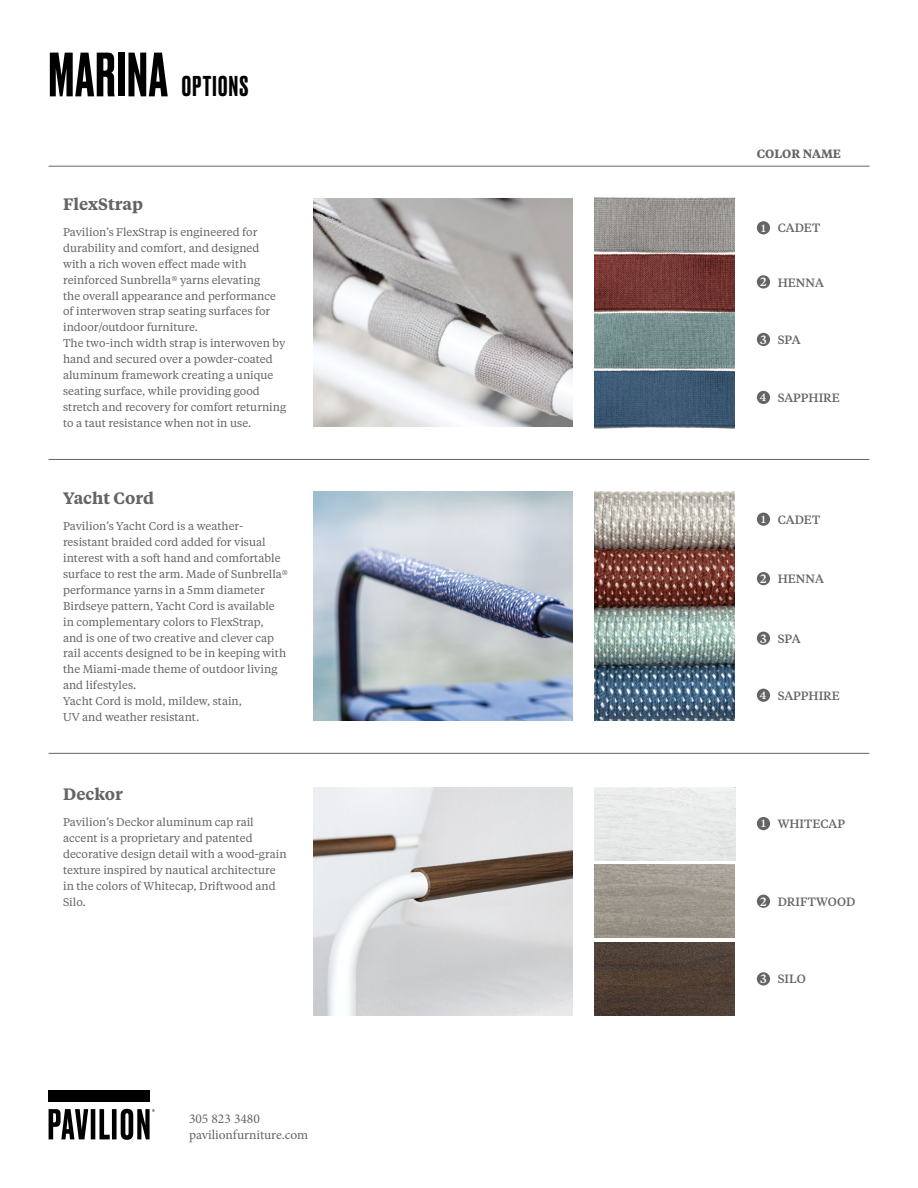
<style>
.page{position:relative;width:918px;height:1188px;background:#fff}
.page>*{position:absolute;margin:0;border:0;box-sizing:border-box;transform-origin:0 0}
.t1{font:500 27px "Druk";letter-spacing:.05em;color:#000}
.t2{font:600 16.5px "Tiempos Text";color:#636466}
.t3{font:13.5px/16.2px "Minion Pro";color:#636466}
.t4{font:500 12px "Tiempos Text";color:#636466}
.t5{font:600 12px "Tiempos Text";color:#636466}
.t6{font:500 12px "Tiempos Text";color:#fff}
.t7{font:11.25px/15.9px "Tiempos Text";color:#636466}
.t8{font:500 10.5px "Tiempos Text";color:#fff}
.s1{font-size:58.8px}
.s2{font-size:10.5px;color:#fff}
.s3{color:#fff}
</style>
<div class="page">
<div style="left:49px;top:1090px;width:101px;height:12px;background:#000"></div>
<svg style="left:49px;top:1109px;width:106px;height:31px"></svg>
<hr style="left:49px;top:459px;width:820px;height:1px;background:#636466">
<hr style="left:49px;top:753px;width:820px;height:1px;background:#636466">
<hr style="left:49px;top:166px;width:820px;height:1px;background:#636466">
<div style="left:757px;top:513px;width:13px;height:13px;background:#636466;border-radius:50%"></div>
<div style="left:757px;top:817px;width:13px;height:13px;background:#636466;border-radius:50%"></div>
<div style="left:757px;top:221px;width:13px;height:13px;background:#636466;border-radius:50%"></div>
<div style="left:757px;top:572px;width:13px;height:13px;background:#636466;border-radius:50%"></div>
<div style="left:757px;top:275px;width:13px;height:14px;background:#636466;border-radius:50%"></div>
<div style="left:757px;top:632px;width:13px;height:13px;background:#636466;border-radius:50%"></div>
<div style="left:757px;top:895px;width:13px;height:13px;background:#636466;border-radius:50%"></div>
<div style="left:757px;top:972px;width:13px;height:14px;background:#636466;border-radius:50%"></div>
<div style="left:757px;top:333px;width:13px;height:13px;background:#636466;border-radius:50%"></div>
<div style="left:757px;top:689px;width:13px;height:13px;background:#636466;border-radius:50%"></div>
<div style="left:757px;top:391px;width:13px;height:13px;background:#636466;border-radius:50%"></div>
<img style="left:314px;top:492px;width:259px;height:228px">
<img style="left:595px;top:492px;width:140px;height:228px">
<img style="left:314px;top:198px;width:259px;height:229px">
<img style="left:595px;top:197px;width:140px;height:232px">
<img style="left:594px;top:865px;width:141px;height:73px">
<img style="left:594px;top:942px;width:141px;height:73px">
<img style="left:314px;top:788px;width:259px;height:228px">
<h1 class="t1" style="left:49px;top:68px;width:201px"><span class="s1">MARINA</span> OPTIONS</h1>
<h2 class="t2" style="left:63px;top:193px;width:82px">FlexStrap</h2>
<p class="t7" style="left:63px;top:224px;width:225px">Pavilion’s FlexStrap is engineered for durability and comfort, and designed<br>with a rich woven effect made with reinforced Sunbrella® yarns elevating<br>the overall appearance and performance of interwoven strap seating surfaces for indoor/outdoor furniture.<br>The two-inch width strap is interwoven by hand and secured over a powder-coated aluminum framework creating a unique seating surface, while providing good stretch and recovery for comfort returning to a taut resistance when not in use.</p>
<h2 class="t2" style="left:63px;top:487px;width:92px">Yacht Cord</h2>
<p class="t7" style="left:63px;top:518px;width:227px">Pavilion’s Yacht Cord is a weather&shy;resistant braided cord added for visual interest with a soft hand and comfortable surface to rest the arm. Made of Sunbrella® performance yarns in a 5mm diameter Birdseye pattern, Yacht Cord is available in complementary colors to FlexStrap,<br>and is one of two creative and clever cap rail accents designed to be in keeping with the Miami-made theme of outdoor living and lifestyles.<br>Yacht Cord is mold, mildew, stain,<br>UV and weather resistant.</p>
<h2 class="t2" style="left:63px;top:782px;width:61px">Deckor</h2>
<p class="t7" style="left:63px;top:814px;width:225px">Pavilion’s Deckor aluminum cap rail accent is a proprietary and patented decorative design detail with a wood-grain texture inspired by nautical architecture in the colors of Whitecap, Driftwood and Silo.</p>
<p class="t3" style="left:189px;top:1111px;width:121px">305 823 3480 pavilionfurniture.com</p>
<p class="t5" style="left:757px;top:145px;width:86px">COLOR NAME</p>
<p class="t4" style="left:761px;top:219px;width:60px"><span class="s2">1</span> CADET</p>
<p class="t4" style="left:760px;top:274px;width:65px"><span class="s3">2</span> HENNA</p>
<p class="t4" style="left:760px;top:332px;width:42px"><span class="s3">3</span> SPA</p>
<p class="t4" style="left:760px;top:390px;width:82px"><span class="s2">4</span> SAPPHIRE</p>
<p class="t8" style="left:761px;top:512px;width:6px">1</p>
<p class="t4" style="left:778px;top:512px;width:44px">CADET</p>
<p class="t6" style="left:760px;top:570px;width:8px">2</p>
<p class="t4" style="left:778px;top:571px;width:48px">HENNA</p>
<p class="t6" style="left:760px;top:630px;width:8px">3</p>
<p class="t4" style="left:778px;top:631px;width:24px">SPA</p>
<p class="t8" style="left:760px;top:688px;width:8px">4</p>
<p class="t4" style="left:778px;top:688px;width:64px">SAPPHIRE</p>
<p class="t4" style="left:761px;top:815px;width:85px"><span class="s2">1</span> WHITECAP</p>
<p class="t4" style="left:760px;top:893px;width:97px"><span class="s3">2</span> DRIFTWOOD</p>
<p class="t4" style="left:760px;top:971px;width:47px"><span class="s3">3</span> SILO</p>
</div>
